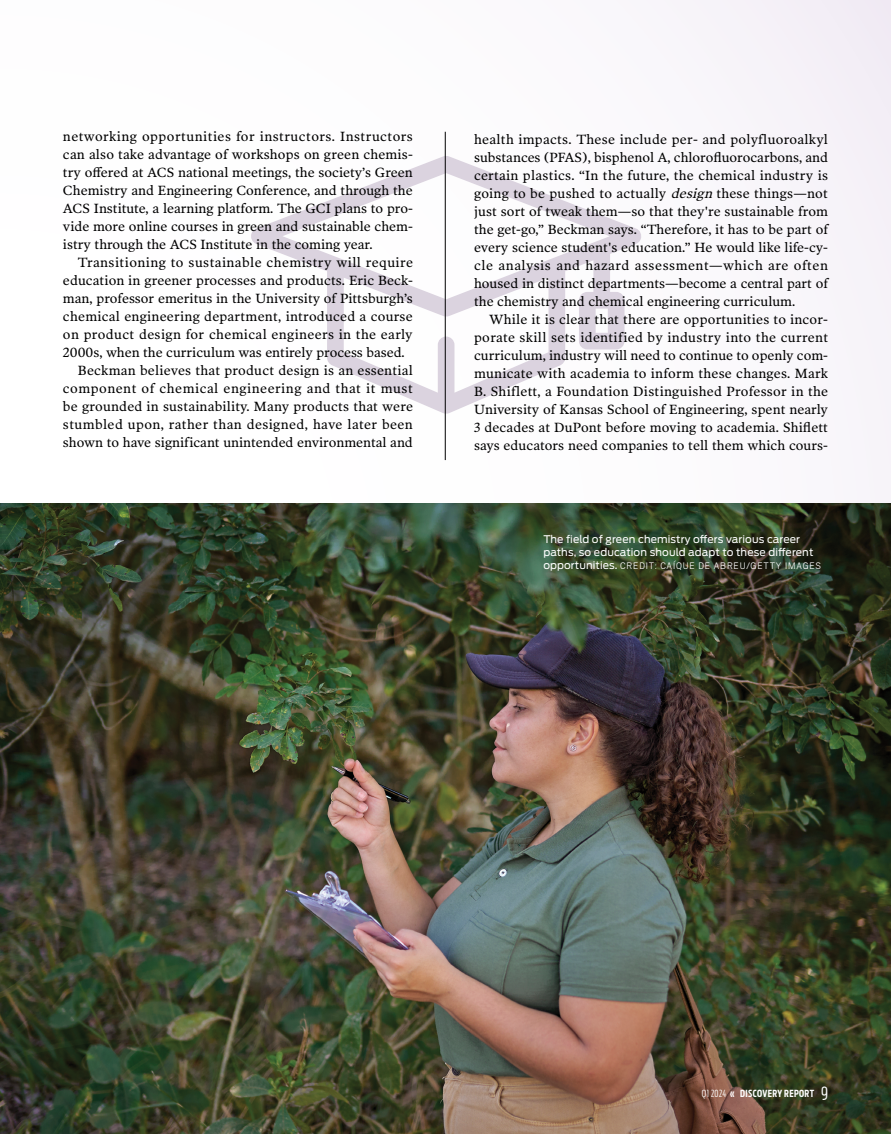
<style>
.page{position:relative;width:891px;height:1134px;background:#fff}
.page>*{position:absolute;margin:0;border:0;box-sizing:border-box;transform-origin:0 0}
.t1{font:13.5px/18px "Poynter OS Text";letter-spacing:.005em;color:#000;text-align:justify}
.t2{font:13.5px "Poynter OS Text";letter-spacing:.03em;color:#000}
.t3{font:13.5px "Poynter OS Text";letter-spacing:.025em;color:#000}
.t4{font:13.5px "Poynter OS Text";letter-spacing:.035em;color:#000}
.t5{font:10.5px/12.6px "Antenna";letter-spacing:.01em;color:#fff}
.t6{font:300 10.5px "Scout";letter-spacing:.08em;color:#fff}
.t7{font:700 9.75px "Antenna Extra Cond";letter-spacing:.04em;color:#fff}
.s1{font-style:italic}
.s2{font-family:"Antenna";font-weight:400}
.s3{font-weight:300}
.s4{font-weight:300;font-size:18px}
</style>
<div class="page">
<svg style="left:251px;top:156px;width:391px;height:258px"></svg>
<img style="left:0;top:503px;width:891px;height:631px">
<hr style="left:445px;top:132px;width:1px;height:328px;background:#000">
<p class="t1" style="left:63px;top:127px;width:351px">networking opportunities for instructors. Instructors can also take advantage of workshops on green chemis&shy;try offered at ACS national meetings, the society’s Green Chemistry and Engineering Conference, and through the ACS Institute, a learning platform. The GCI plans to pro&shy;vide more online courses in green and sustainable chem&shy;istry through the ACS Institute in the coming year.</p>
<p class="t2" style="left:78px;top:254px;width:337px">Transitioning to sustainable chemistry will require</p>
<p class="t1" style="left:63px;top:271px;width:351px">education in greener processes and products. Eric Beck-</p>
<p class="t1" style="left:63px;top:289px;width:351px">man, professor emeritus in the University of Pittsburgh’s</p>
<p class="t1" style="left:63px;top:307px;width:351px">chemical engineering department, introduced a course</p>
<p class="t3" style="left:63px;top:326px;width:351px">on product design for chemical engineers in the early</p>
<p class="t1" style="left:63px;top:343px;width:343px">2000s, when the curriculum was entirely process based.</p>
<p class="t1" style="left:78px;top:361px;width:336px">Beckman believes that product design is an essential</p>
<p class="t4" style="left:63px;top:380px;width:351px">component of chemical engineering and that it must</p>
<p class="t1" style="left:63px;top:397px;width:351px">be grounded in sustainability. Many products that were</p>
<p class="t2" style="left:63px;top:416px;width:351px">stumbled upon, rather than designed, have later been</p>
<p class="t1" style="left:63px;top:433px;width:351px">shown to have significant unintended environmental and</p>
<p class="t1" style="left:474px;top:130px;width:356px">health impacts. These include per- and polyfluoroalkyl substances (PFAS), bisphenol A, chlorofluorocarbons, and certain plastics. “In the future, the chemical industry is going to be pushed to actually <span class="s1">design</span> these things—not just sort of tweak them—so that they're sustainable from the get-go,” Beckman says. “Therefore, it has to be part of every science student's education.” He would like life-cy&shy;cle analysis and hazard assessment—which are often housed in distinct departments—become a central part of the chemistry and chemical engineering curriculum.</p>
<p class="t1" style="left:474px;top:310px;width:356px;text-indent:15px">While it is clear that there are opportunities to incor&shy;porate skill sets identified by industry into the current curriculum, industry will need to continue to openly com&shy;municate with academia to inform these changes. Mark B. Shiflett, a Foundation Distinguished Professor in the University of Kansas School of Engineering, spent nearly 3 decades at DuPont before moving to academia. Shiflett says educators need companies to tell them which cours-</p>
<p class="t5" style="left:543px;top:533px;width:272px">The field of green chemistry offers various career paths, so education should adapt to these different</p>
<p class="t6" style="left:543px;top:559px;width:279px"><span class="s2">opportunities.</span> CREDIT: CAÍQUE DE ABREU/GETTY IMAGES</p>
<p class="t7" style="left:702px;top:1088px;width:128px"><span class="s3">Q1 2024</span> « DISCOVERY REPORT <span class="s4">9</span></p>
</div>
